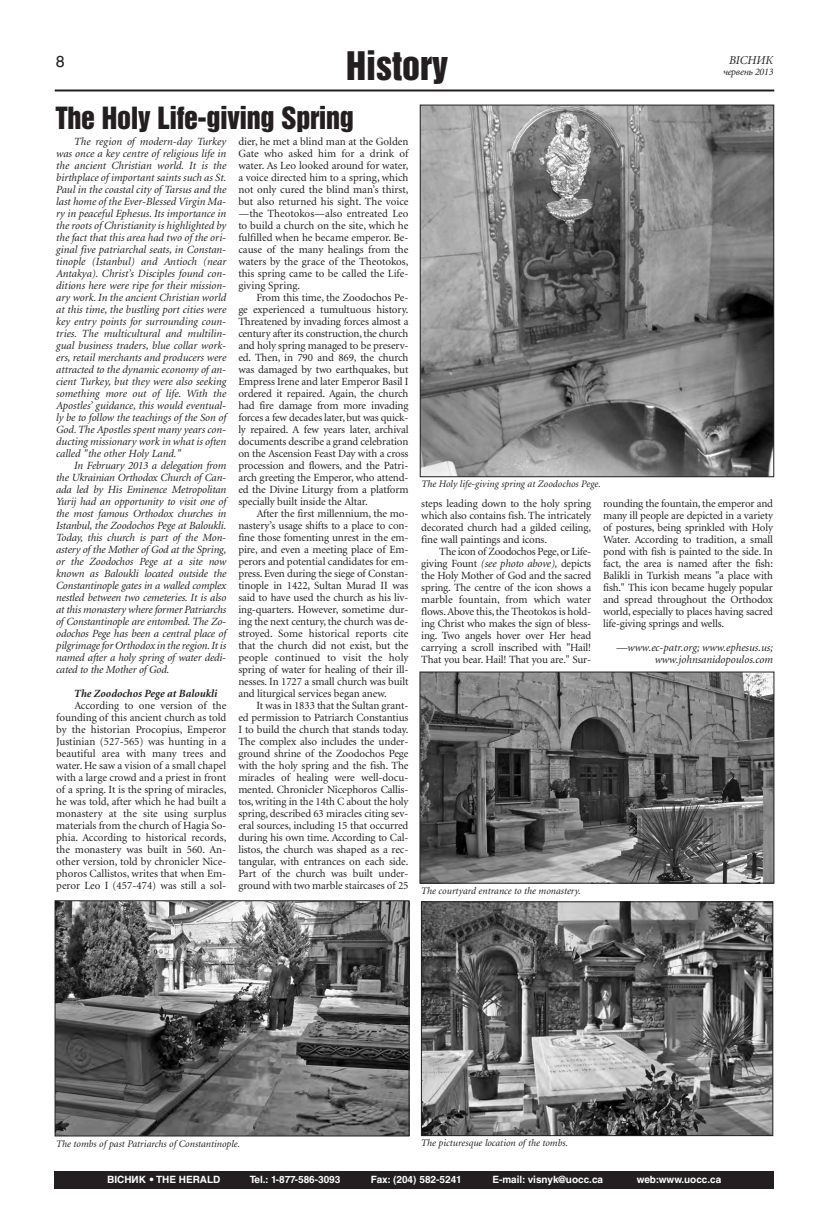
<style>
.page{position:relative;width:828px;height:1224px;background:#fff}
.page>*{position:absolute;margin:0;border:0;box-sizing:border-box;transform-origin:0 0}
.t1{font:36px "Helvetica Inserat Cyr Upright";color:#231f20}
.t2{font:28px "Helvetica Inserat Cyr Upright";letter-spacing:-.015em;color:#231f20}
.t3{font:16px "Helvetica Cyr Upright";color:#231f20}
.t4{font:italic 12px "Minion Cyr";color:#231f20}
.t5{font:11px/12px "Minion Cyr";letter-spacing:-.01em;color:#231f20;text-align:justify}
.t6{font:italic 11px/12px "Minion Cyr";color:#231f20;text-align:justify}
.t7{font:italic 700 11px "Minion Cyr";color:#231f20}
.t8{font:italic 10px "Minion Cyr";color:#231f20}
.t9{font:700 10px "Helvetica Cyr";color:#fff}
.t10{font:italic 10px "Minion Cyr";letter-spacing:-.03em;color:#231f20}
.s1{font-style:italic}
</style>
<div class="page">
<div style="left:55px;top:1171px;width:719px;height:18px;background:#231f20"></div>
<hr style="left:55px;top:90px;width:719px;height:2px;background:#231f20">
<img style="left:57px;top:902px;width:350px;height:232px">
<div style="left:55px;top:900px;width:354px;height:236px;border:1px solid #231f20"></div>
<img style="left:423px;top:904px;width:348px;height:230px">
<div style="left:421px;top:902px;width:352px;height:234px;border:1px solid #231f20"></div>
<img style="left:422px;top:674px;width:350px;height:207px">
<div style="left:420px;top:672px;width:354px;height:211px;border:1px solid #231f20"></div>
<img style="left:422px;top:107px;width:350px;height:368px">
<div style="left:420px;top:105px;width:354px;height:372px;border:1px solid #231f20"></div>
<h3 class="t3" style="left:56px;top:56px;width:10px">8</h3>
<h1 class="t1" style="left:346px;top:51px;width:103px">History</h1>
<p class="t4" style="left:729px;top:55px;width:46px">ВІСНИК</p>
<p class="t10" style="left:723px;top:67px;width:52px">червень 2013</p>
<h2 class="t2" style="left:56px;top:107px;width:300px">The Holy Life-giving Spring</h2>
<p class="t6" style="left:56px;top:136px;width:172px;text-indent:18px">The region of modern-day Turkey was once a key centre of religious life in the ancient Christian world. It is the birthplace of important saints such as St.<br>Paul in the coastal city of Tarsus and the last home of the Ever-Blessed Virgin Ma&shy;ry in peaceful Ephesus. Its importance in the roots of Christianity is highlighted by the fact that this area had two of the ori&shy;ginal five patriarchal seats, in Constan&shy;tinople (Istanbul) and Antioch (near Antakya). Christ’s Disciples found con&shy;ditions here were ripe for their mission&shy;ary work. In the ancient Christian world at this time, the bustling port cities were key entry points for surrounding coun&shy;tries. The multicultural and multilin&shy;gual business traders, blue collar work&shy;ers, retail merchants and producers were attracted to the dynamic economy of an&shy;cient Turkey, but they were also seeking something more out of life. With the Apostles’ guidance, this would eventual&shy;ly be to follow the teachings of the Son of God.The Apostles spent many years con&shy;ducting missionary work in what is often called "the other Holy Land."</p>
<p class="t6" style="left:56px;top:460px;width:172px;text-indent:18px">In February 2013 a delegation from the Ukrainian Orthodox Church of Can&shy;ada led by His Eminence Metropolitan Yurij had an opportunity to visit one of the most famous Orthodox churches in Istanbul, the Zoodochos Pege at Baloukli.<br>Today, this church is part of the Mon&shy;astery of the Mother of God at the Spring, or the Zoodochos Pege at a site now known as Baloukli located outside the Constantinople gates in a walled complex nestled between two cemeteries. It is also at this monastery where former Patriarchs of Constantinople are entombed. The Zo&shy;odochos Pege has been a central place of pilgrimage for Orthodox in the region.It is named after a holy spring of water dedi&shy;cated to the Mother of God.</p>
<p class="t7" style="left:74px;top:689px;width:145px">The Zoodochos Pege at Baloukli</p>
<p class="t5" style="left:56px;top:700px;width:172px;text-indent:18px">According to one version of the founding of this ancient church as told by the historian Procopius, Emperor Justinian (527-565) was hunting in a beautiful area with many trees and water. He saw a vision of a small chapel with a large crowd and a priest in front of a spring. It is the spring of miracles, he was told, after which he had built a monastery at the site using surplus materials from the church of Hagia So&shy;phia. According to historical records, the monastery was built in 560. An&shy;other version, told by chronicler Nice&shy;phoros Callistos, writes that when Em&shy;peror Leo I (457-474) was still a sol-</p>
<p class="t5" style="left:238px;top:136px;width:172px">dier, he met a blind man at the Golden Gate who asked him for a drink of water. As Leo looked around for water, a voice directed him to a spring, which not only cured the blind man’s thirst, but also returned his sight. The voice —the Theotokos—also entreated Leo to build a church on the site, which he fulfilled when he became emperor. Be&shy;cause of the many healings from the waters by the grace of the Theotokos, this spring came to be called the Life&shy;giving Spring.</p>
<p class="t5" style="left:238px;top:292px;width:172px;text-indent:18px">From this time, the Zoodochos Pe&shy;ge experienced a tumultuous history.<br>Threatened by invading forces almost a century after its construction,the church and holy spring managed to be preserv&shy;ed. Then, in 790 and 869, the church was damaged by two earthquakes, but Empress Irene and later Emperor Basil I ordered it repaired. Again, the church had fire damage from more invading forces a few decades later,but was quick&shy;ly repaired. A few years later, archival documents describe a grand celebration on the Ascension Feast Day with a cross procession and flowers, and the Patri&shy;arch greeting the Emperor, who attend&shy;ed the Divine Liturgy from a platform specially built inside the Altar.</p>
<p class="t5" style="left:238px;top:508px;width:172px;text-indent:18px">After the first millennium, the mo&shy;nastery’s usage shifts to a place to con&shy;fine those fomenting unrest in the em&shy;pire, and even a meeting place of Em&shy;perors and potential candidates for em&shy;press.Even during the siege of Constan&shy;tinople in 1422, Sultan Murad II was said to have used the church as his liv&shy;ing-quarters. However, sometime dur&shy;ing the next century, the church was de&shy;stroyed. Some historical reports cite that the church did not exist, but the people continued to visit the holy spring of water for healing of their ill&shy;nesses. In 1727 a small church was built and liturgical services began anew.</p>
<p class="t5" style="left:238px;top:700px;width:172px;text-indent:18px">It was in 1833 that the Sultan grant&shy;ed permission to Patriarch Constantius I to build the church that stands today.<br>The complex also includes the under&shy;ground shrine of the Zoodochos Pege with the holy spring and the fish. The miracles of healing were well-docu&shy;mented. Chronicler Nicephoros Callis&shy;tos,writing in the 14th C about the holy spring, described 63 miracles citing sev&shy;eral sources, including 15 that occurred during his own time. According to Cal&shy;listos, the church was shaped as a rec&shy;tangular, with entrances on each side.<br>Part of the church was built under&shy;ground with two marble staircases of 25</p>
<p class="t8" style="left:421px;top:480px;width:181px">The Holy life-giving spring at Zoodochos Pege.</p>
<p class="t5" style="left:421px;top:499px;width:171px">steps leading down to the holy spring which also contains fish. The intricately decorated church had a gilded ceiling, fine wall paintings and icons.</p>
<p class="t5" style="left:421px;top:547px;width:171px;text-indent:18px">The icon of Zoodochos Pege,or Life&shy;giving Fount <span class="s1">(see photo above),</span> depicts the Holy Mother of God and the sacred spring. The centre of the icon shows a marble fountain, from which water flows.Above this,the Theotokos is hold&shy;ing Christ who makes the sign of bless&shy;ing. Two angels hover over Her head carrying a scroll inscribed with "Hail!<br>That you bear. Hail! That you are." Sur-</p>
<p class="t5" style="left:603px;top:499px;width:171px">rounding the fountain, the emperor and many ill people are depicted in a variety of postures, being sprinkled with Holy Water. According to tradition, a small pond with fish is painted to the side. In fact, the area is named after the fish:<br>Balikli in Turkish means "a place with fish." This icon became hugely popular and spread throughout the Orthodox world, especially to places having sacred life-giving springs and wells.</p>
<p class="t6" style="left:616px;top:643px;width:158px;text-align:right">—www.ec-patr.org; www.ephesus.us; www.johnsanidopoulos.com</p>
<p class="t8" style="left:421px;top:886px;width:161px">The courtyard entrance to the monastery.</p>
<p class="t8" style="left:56px;top:1139px;width:186px">The tombs of past Patriarchs of Constantinople.</p>
<p class="t8" style="left:421px;top:1139px;width:148px">The picturesque location of the tombs.</p>
<p class="t9" style="left:107px;top:1176px;width:115px">ВІСНИК • THE HERALD</p>
<p class="t9" style="left:250px;top:1176px;width:92px">Tel.: 1-877-586-3093</p>
<p class="t9" style="left:371px;top:1176px;width:92px">Fax: (204) 582-5241</p>
<p class="t9" style="left:492px;top:1176px;width:112px">E-mail: visnyk@uocc.ca</p>
<p class="t9" style="left:637px;top:1176px;width:86px">web:www.uocc.ca</p>
</div>
